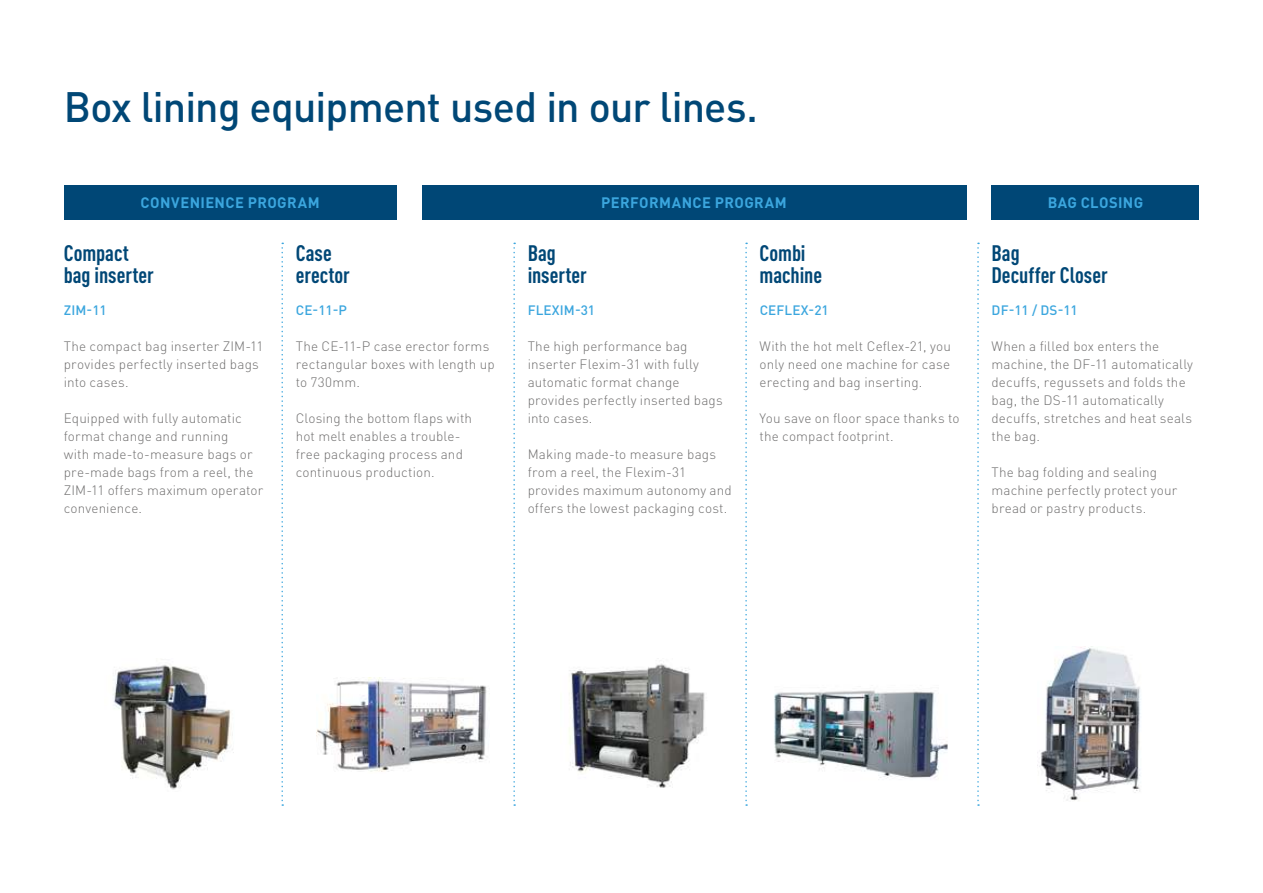
<style>
.page{position:relative;width:1263px;height:893px;background:#fff}
.page>*{position:absolute;margin:0;border:0;box-sizing:border-box;transform-origin:0 0}
.t1{font:500 42px "DIN Pro";letter-spacing:-.02em;color:#004776}
.t2{font:700 22.2px/22.2px "DIN Cond";letter-spacing:-.005em;color:#004776}
.t3{font:700 15px "DIN Pro";letter-spacing:.03em;color:#3ba6de}
.t4{font:300 13.5px/18px "DIN Pro";letter-spacing:.01em;color:#706f6f}
.t5{font:500 13.5px "DIN Pro";letter-spacing:.01em;color:#3ba6de}
</style>
<div class="page">
<img style="left:774px;top:690px;width:174px;height:89px">
<svg style="left:281px;top:243px;width:2px;height:563px"></svg>
<svg style="left:513px;top:243px;width:2px;height:563px"></svg>
<svg style="left:745px;top:243px;width:2px;height:563px"></svg>
<svg style="left:977px;top:243px;width:2px;height:563px"></svg>
<img style="left:317px;top:677px;width:170px;height:95px">
<img style="left:113px;top:665px;width:121px;height:125px">
<img style="left:569px;top:663px;width:136px;height:125px">
<img style="left:1037px;top:646px;width:104px;height:155px">
<div style="left:64px;top:185px;width:332px;height:34px;background:#004776"></div>
<div style="left:422px;top:185px;width:544px;height:34px;background:#004776"></div>
<div style="left:991px;top:185px;width:208px;height:34px;background:#004776"></div>
<h1 class="t1" style="left:64px;top:78px;width:695px">Box lining equipment used in our lines.</h1>
<p class="t3" style="left:141px;top:193px;width:180px">CONVENIENCE PROGRAM</p>
<p class="t3" style="left:601px;top:193px;width:187px">PERFORMANCE PROGRAM</p>
<p class="t3" style="left:1048px;top:193px;width:97px">BAG CLOSING</p>
<h2 class="t2" style="left:64px;top:241px;width:91px">Compact bag inserter</h2>
<p class="t5" style="left:64px;top:301px;width:44px">ZIM-11</p>
<p class="t4" style="left:64px;top:337px;width:201px">The compact bag inserter ZIM-11 provides perfectly inserted bags into cases.</p>
<p class="t4" style="left:64px;top:409px;width:201px">Equipped with fully automatic format change and running<br>with made-to-measure bags or pre-made bags from a reel, the<br>ZIM-11 offers maximum operator convenience.</p>
<h2 class="t2" style="left:296px;top:241px;width:56px">Case erector</h2>
<p class="t5" style="left:296px;top:301px;width:53px">CE-11-P</p>
<p class="t4" style="left:296px;top:337px;width:201px">The CE-11-P case erector forms rectangular boxes with length up to 730mm.</p>
<p class="t4" style="left:296px;top:409px;width:178px">Closing the bottom flaps with hot melt enables a trouble&shy;free packaging process and continuous production.</p>
<h2 class="t2" style="left:528px;top:241px;width:61px">Bag inserter</h2>
<p class="t5" style="left:528px;top:301px;width:69px">FLEXIM-31</p>
<p class="t4" style="left:528px;top:337px;width:197px">The high performance bag inserter Flexim-31 with fully automatic format change provides perfectly inserted bags into cases.</p>
<p class="t4" style="left:528px;top:445px;width:206px">Making made-to measure bags from a reel, the Flexim-31 provides maximum autonomy and offers the lowest packaging cost.</p>
<h2 class="t2" style="left:760px;top:241px;width:64px">Combi machine</h2>
<p class="t5" style="left:760px;top:301px;width:71px">CEFLEX-21</p>
<p class="t4" style="left:760px;top:337px;width:193px;text-align:justify">With the hot melt Ceflex-21, you only need one machine for case erecting and bag inserting.</p>
<p class="t4" style="left:760px;top:409px;width:201px">You save on floor space thanks to the compact footprint.</p>
<h2 class="t2" style="left:991px;top:241px;width:118px">Bag<br>Decuffer Closer</h2>
<p class="t5" style="left:991px;top:301px;width:88px">DF-11 / DS-11</p>
<p class="t4" style="left:991px;top:337px;width:203px">When a filled box enters the machine, the DF-11 automatically decuffs, regussets and folds the bag, the DS-11 automatically decuffs, stretches and heat seals the bag.</p>
<p class="t4" style="left:991px;top:463px;width:187px">The bag folding and sealing machine perfectly protect your bread or pastry products.</p>
</div>
